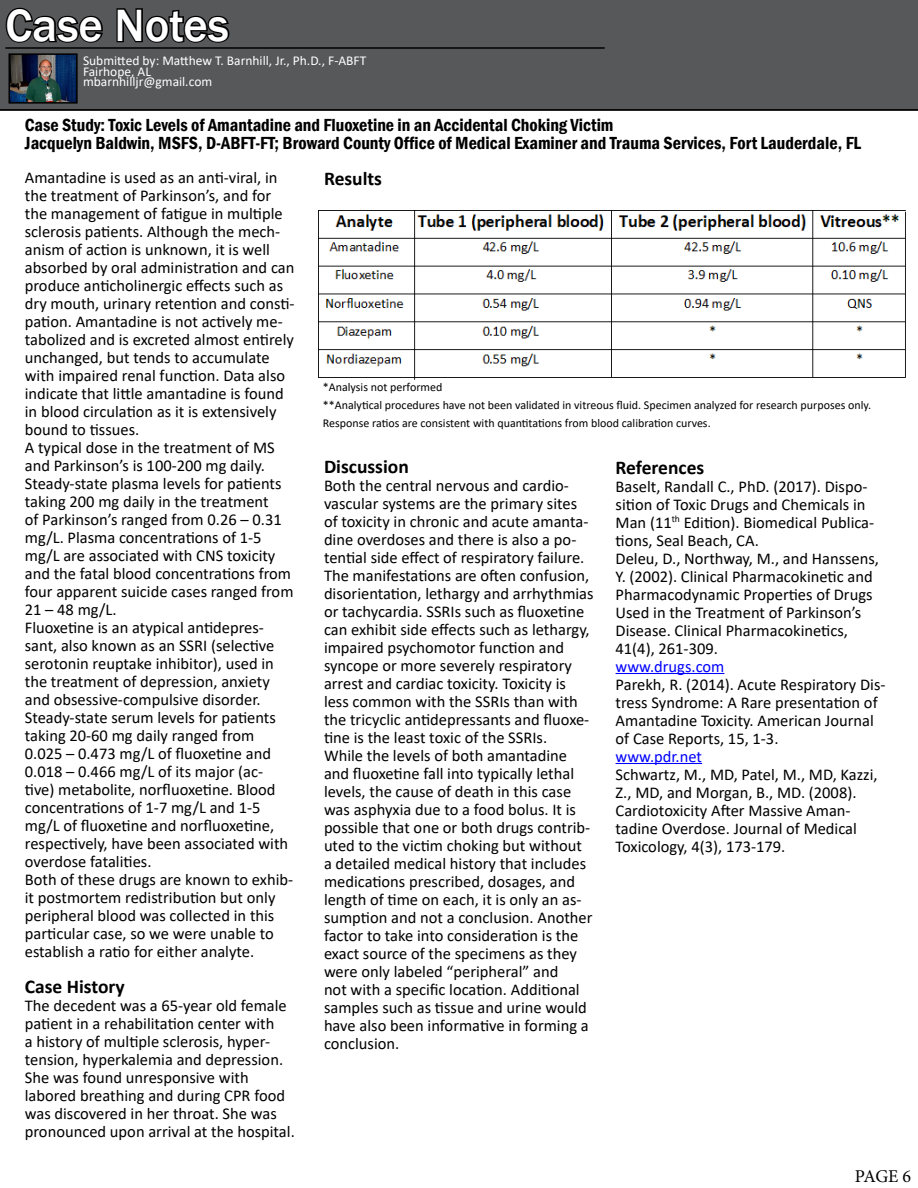
<style>
.page{position:relative;width:918px;height:1188px;background:#fff}
.page>*{position:absolute;margin:0;border:0;box-sizing:border-box;transform-origin:0 0}
.t1{font:500 46.5px "Franklin Gothic";color:#fff}
.t2{font:700 19.5px "Calibri";color:#000}
.t3{font:600 condensed 18px "Franklin Gothic";color:#000}
.t4{font:18px "Minion Pro";color:#000}
.t5{font:16.5px/18px "Calibri";color:#000}
.t6{font:16.5px "Calibri";color:#00f}
.t7{font:13.5px "Calibri";color:#fff}
.t8{font:12px/18px "Calibri";color:#000}
</style>
<div class="page">
<div style="left:0;top:0;width:918px;height:110px;background:#57585a"></div>
<hr style="left:0;top:109px;width:918px;height:2px;background:#000">
<svg style="left:5px;top:7px;width:98px;height:36px"></svg>
<svg style="left:116px;top:8px;width:114px;height:35px"></svg>
<hr style="left:5px;top:47px;width:600px;height:2px;background:#000">
<img style="left:12px;top:56px;width:63px;height:45px">
<div style="left:9px;top:53px;width:69px;height:51px;border:2px solid #000"></div>
<hr style="left:616px;top:673px;width:108px;height:1px;background:#00f">
<hr style="left:616px;top:763px;width:86px;height:1px;background:#00f">
<img style="left:319px;top:211px;width:587px;height:169px">
<p class="t1" style="left:5px;top:-4px;width:225px">Case Notes</p>
<p class="t7" style="left:83px;top:51px;width:285px">Submitted by: Matthew T. Barnhill, Jr., Ph.D., F-ABFT</p>
<p class="t7" style="left:83px;top:62px;width:70px">Fairhope, AL</p>
<p class="t7" style="left:83px;top:72px;width:131px">mbarnhilljr@gmail.com</p>
<p class="t3" style="left:25px;top:113px;width:590px">Case Study: Toxic Levels of Amantadine and Fluoxetine in an Accidental Choking Victim</p>
<p class="t3" style="left:25px;top:131px;width:838px">Jacquelyn Baldwin, MSFS, D-ABFT-FT; Broward County Office of Medical Examiner and Trauma Services, Fort Lauderdale, FL</p>
<p class="t5" style="left:25px;top:168px;width:271px">Amantadine is used as an anti-viral, in the treatment of Parkinson’s, and for the management of fatigue in multiple sclerosis patients. Although the mech&shy;anism of action is unknown, it is well absorbed by oral administration and can produce anticholinergic effects such as dry mouth, urinary retention and consti&shy;pation. Amantadine is not actively me&shy;tabolized and is excreted almost entirely unchanged, but tends to accumulate with impaired renal function. Data also indicate that little amantadine is found in blood circulation as it is extensively bound to tissues.</p>
<p class="t5" style="left:25px;top:438px;width:270px">A typical dose in the treatment of MS and Parkinson’s is 100-200 mg daily.<br>Steady-state plasma levels for patients taking 200 mg daily in the treatment<br>of Parkinson’s ranged from 0.26 – 0.31 mg/L. Plasma concentrations of 1-5 mg/L are associated with CNS toxicity and the fatal blood concentrations from four apparent suicide cases ranged from 21 – 48 mg/L.</p>
<p class="t5" style="left:25px;top:618px;width:265px">Fluoxetine is an atypical antidepres&shy;sant, also known as an SSRI (selective serotonin reuptake inhibitor), used in the treatment of depression, anxiety and obsessive-compulsive disorder.<br>Steady-state serum levels for patients taking 20-60 mg daily ranged from 0.025 – 0.473 mg/L of fluoxetine and 0.018 – 0.466 mg/L of its major (ac&shy;tive) metabolite, norfluoxetine. Blood concentrations of 1-7 mg/L and 1-5 mg/L of fluoxetine and norfluoxetine, respectively, have been associated with overdose fatalities.</p>
<p class="t5" style="left:25px;top:870px;width:270px">Both of these drugs are known to exhib&shy;it postmortem redistribution but only peripheral blood was collected in this particular case, so we were unable to establish a ratio for either analyte.</p>
<p class="t2" style="left:25px;top:973px;width:101px">Case History</p>
<p class="t5" style="left:25px;top:996px;width:271px">The decedent was a 65-year old female patient in a rehabilitation center with<br>a history of multiple sclerosis, hyper&shy;tension, hyperkalemia and depression.<br>She was found unresponsive with labored breathing and during CPR food was discovered in her throat. She was pronounced upon arrival at the hospital.</p>
<p class="t2" style="left:324px;top:165px;width:60px">Results</p>
<p class="t8" style="left:323px;top:378px;width:121px">*Analysis not performed</p>
<p class="t8" style="left:323px;top:396px;width:550px">**Analytical procedures have not been validated in vitreous fluid. Specimen analyzed for research purposes only.<br>Response ratios are consistent with quantitations from blood calibration curves.</p>
<p class="t2" style="left:616px;top:453px;width:90px">References</p>
<p class="t5" style="left:616px;top:477px;width:260px">Baselt, Randall C., PhD. (2017). Dispo&shy;sition of Toxic Drugs and Chemicals in Man (11<sup>th</sup> Edition). Biomedical Publica&shy;tions, Seal Beach, CA.</p>
<p class="t5" style="left:616px;top:549px;width:265px">Deleu, D., Northway, M., and Hanssens, Y. (2002). Clinical Pharmacokinetic and Pharmacodynamic Properties of Drugs Used in the Treatment of Parkinson’s Disease. Clinical Pharmacokinetics, 41(4), 261-309.</p>
<p class="t6" style="left:616px;top:655px;width:110px">www.drugs.com</p>
<p class="t5" style="left:616px;top:675px;width:271px">Parekh, R. (2014). Acute Respiratory Dis&shy;tress Syndrome: A Rare presentation of Amantadine Toxicity. American Journal of Case Reports, 15, 1-3.</p>
<p class="t6" style="left:616px;top:745px;width:88px">www.pdr.net</p>
<p class="t5" style="left:616px;top:765px;width:264px">Schwartz, M., MD, Patel, M., MD, Kazzi, Z., MD, and Morgan, B., MD. (2008).<br>Cardiotoxicity After Massive Aman&shy;tadine Overdose. Journal of Medical Toxicology, 4(3), 173-179.</p>
<p class="t2" style="left:324px;top:453px;width:86px">Discussion</p>
<p class="t5" style="left:324px;top:476px;width:271px">Both the central nervous and cardio&shy;vascular systems are the primary sites of toxicity in chronic and acute amanta&shy;dine overdoses and there is also a po&shy;tential side effect of respiratory failure.<br>The manifestations are often confusion, disorientation, lethargy and arrhythmias or tachycardia. SSRIs such as fluoxetine can exhibit side effects such as lethargy, impaired psychomotor function and syncope or more severely respiratory arrest and cardiac toxicity. Toxicity is less common with the SSRIs than with the tricyclic antidepressants and fluoxe&shy;tine is the least toxic of the SSRIs.</p>
<p class="t5" style="left:324px;top:746px;width:270px">While the levels of both amantadine and fluoxetine fall into typically lethal levels, the cause of death in this case was asphyxia due to a food bolus. It is possible that one or both drugs contrib&shy;uted to the victim choking but without a detailed medical history that includes medications prescribed, dosages, and length of time on each, it is only an as&shy;sumption and not a conclusion. Another factor to take into consideration is the exact source of the specimens as they were only labeled “peripheral” and<br>not with a specific location. Additional samples such as tissue and urine would have also been informative in forming a conclusion.</p>
<p class="t4" style="left:855px;top:1165px;width:58px">PAGE 6</p>
</div>
